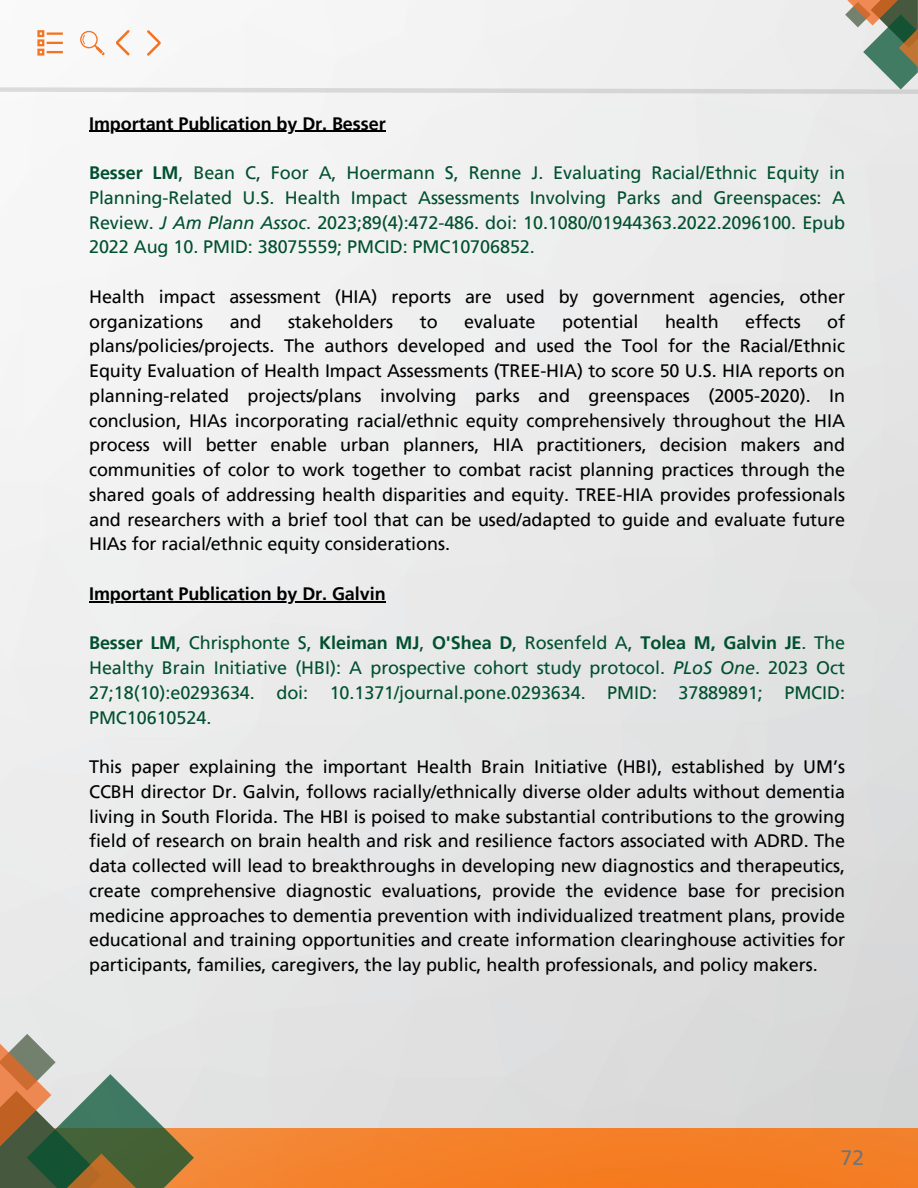
<style>
.page{position:relative;width:918px;height:1188px;background:#fff}
.page>*{position:absolute;margin:0;border:0;box-sizing:border-box;transform-origin:0 0}
.t1{font:21px "Frutiger LT Pro";color:#737373}
.t2{font:18px/24.8px "Frutiger LT Pro";letter-spacing:-.005em;color:#000;text-align:justify}
.t3{font:18px/24.8px "Frutiger LT Pro";letter-spacing:-.005em;color:#005030;text-align:justify}
.t4{font:700 18px "Frutiger LT Pro";letter-spacing:-.005em;color:#000}
.s1{font-weight:700}
.s2{font-style:italic}
</style>
<div class="page">
<img style="left:0;top:94px;width:918px;height:1034px">
<img style="left:194px;top:1128px;width:724px;height:60px">
<svg style="left:0;top:0;width:918px;height:94px"></svg>
<svg style="left:0;top:1034px;width:194px;height:154px;background:#97987f"></svg>
<hr style="left:89px;top:131px;width:297px;height:1px;background:#000">
<hr style="left:89px;top:601px;width:297px;height:1px;background:#000">
<p class="t4" style="left:89px;top:112px;width:298px">Important Publication by Dr. Besser</p>
<p class="t3" style="left:89px;top:160px;width:758px"><span class="s1">Besser LM</span>, Bean C, Foor A, Hoermann S, Renne J. Evaluating Racial/Ethnic Equity in Planning-Related U.S. Health Impact Assessments Involving Parks and Greenspaces: A Review. <span class="s2">J Am Plann Assoc</span>. 2023;89(4):472-486. doi: 10.1080/01944363.2022.2096100. Epub 2022 Aug 10. PMID: 38075559; PMCID: PMC10706852.</p>
<p class="t2" style="left:89px;top:284px;width:758px">Health impact assessment (HIA) reports are used by government agencies, other organizations</p>
<p class="t2" style="left:89px;top:309px;width:758px;text-indent:738px">of plans/policies/projects. The authors developed and used the Tool for the Racial/Ethnic Equity Evaluation of Health Impact Assessments (TREE-HIA) to score 50 U.S. HIA reports on planning-related projects/plans involving parks and greenspaces (2005-2020). In conclusion, HIAs incorporating racial/ethnic equity comprehensively throughout the HIA process will better enable urban planners, HIA practitioners, decision makers and communities of color to work together to combat racist planning practices through the shared goals of addressing health disparities and equity. TREE-HIA provides professionals and researchers with a brief tool that can be used/adapted to guide and evaluate future HIAs for racial/ethnic equity considerations.</p>
<p class="t4" style="left:89px;top:583px;width:298px">Important Publication by Dr. Galvin</p>
<p class="t3" style="left:89px;top:631px;width:758px"><span class="s1">Besser LM</span>, Chrisphonte S, <span class="s1">Kleiman MJ</span>, <span class="s1">O'Shea D</span>, Rosenfeld A, <span class="s1">Tolea M, Galvin JE</span>. The Healthy Brain Initiative (HBI): A prospective cohort study protocol. <span class="s2">PLoS One</span>. 2023 Oct 27;18(10):e0293634. doi: 10.1371/journal.pone.0293634. PMID: 37889891; PMCID:<br>PMC10610524.</p>
<p class="t2" style="left:89px;top:754px;width:758px">This paper explaining the important Health Brain Initiative (HBI), established by UM’s CCBH director Dr. Galvin, follows racially/ethnically diverse older adults without dementia living in South Florida. The HBI is poised to make substantial contributions to the growing field of research on brain health and risk and resilience factors associated with ADRD. The data collected will lead to breakthroughs in developing new diagnostics and therapeutics, create comprehensive diagnostic evaluations, provide the evidence base for precision medicine approaches to dementia prevention with individualized treatment plans, provide educational and training opportunities and create information clearinghouse activities for participants, families, caregivers, the lay public, health professionals, and policy makers.</p>
<p class="t2" style="left:230px;top:309px;width:33px">and</p>
<p class="t2" style="left:288px;top:309px;width:107px">stakeholders</p>
<p class="t2" style="left:420px;top:309px;width:19px">to</p>
<p class="t2" style="left:464px;top:309px;width:73px">evaluate</p>
<p class="t2" style="left:562px;top:309px;width:78px">potential</p>
<p class="t2" style="left:665px;top:309px;width:55px">health</p>
<p class="t2" style="left:745px;top:309px;width:57px">effects</p>
<p class="t1" style="left:841px;top:1145px;width:25px">72</p>
</div>
